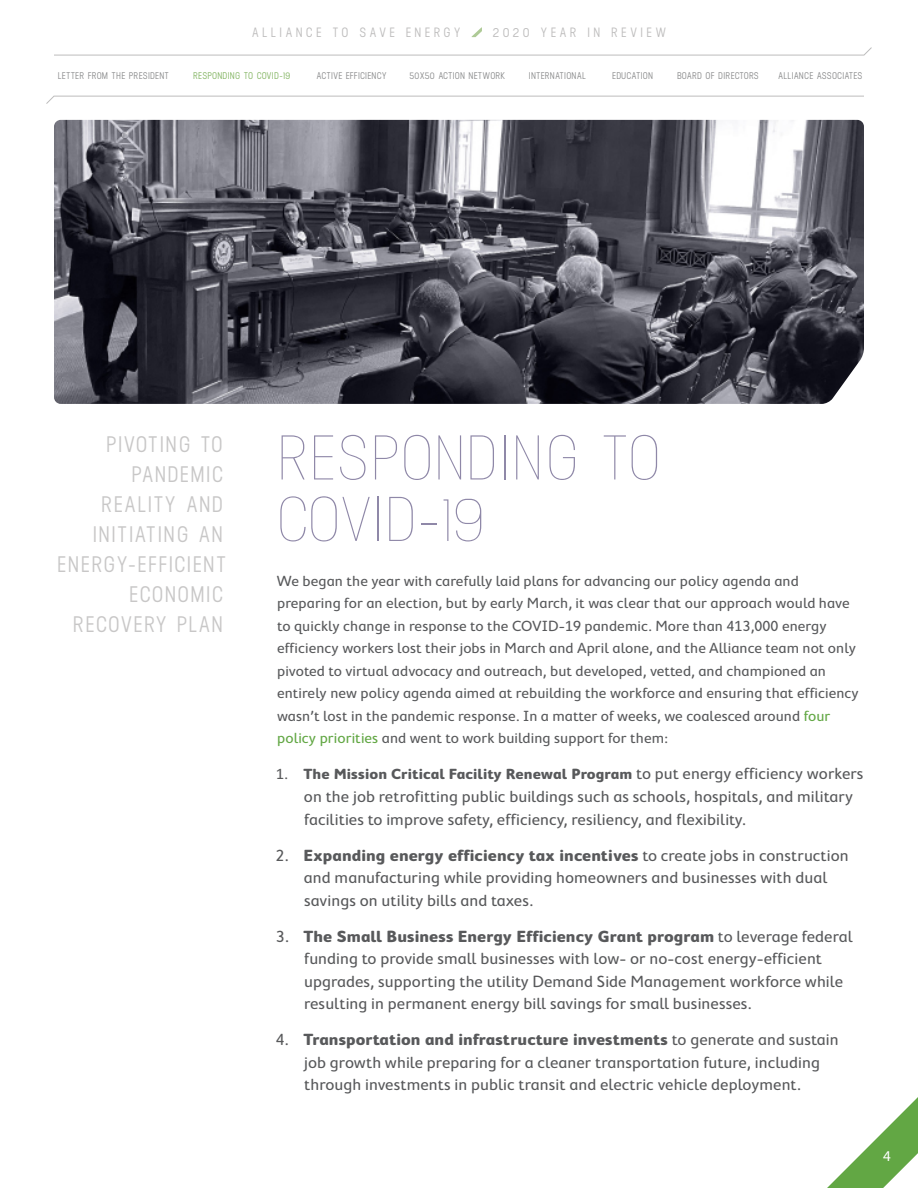
<style>
.page{position:relative;width:918px;height:1188px;background:#fff}
.page>*{position:absolute;margin:0;border:0;box-sizing:border-box;transform-origin:0 0}
.t1{font:300 63px/61.5px "Neusa";letter-spacing:.01em;color:#8f88a8}
.t2{font:500 22.5px/30px "Neusa";letter-spacing:.055em;color:#c8c7c7;text-align:right}
.t3{font:16.5px/22.5px "Cambridge Round";letter-spacing:.005em;color:#58595b}
.t4{font:15px/22.5px "Cambridge Round";letter-spacing:.005em;color:#58595b}
.t5{font:700 15px "Cambridge Round";letter-spacing:.005em;color:#58595b}
.t6{font:15px "Myriad Pro";color:#fff}
.t7{font:500 13.5px "Neusa";letter-spacing:.25em;color:#bdbcbc}
.t8{font:500 9.75px "Neusa";letter-spacing:.015em;color:#8a8b8c}
.t9{font:500 9.75px "Neusa";letter-spacing:.03em;color:#82b461}
.s1{color:#62a744}
.s2{font-weight:400}
.s3{font-weight:400;font-size:16.5px}
.s4{font-weight:700}
</style>
<div class="page">
<svg style="left:827px;top:1097px;width:91px;height:91px"></svg>
<svg style="left:471px;top:27px;width:11px;height:10px"></svg>
<svg style="left:46px;top:96px;width:818px;height:8px"></svg>
<svg style="left:54px;top:47px;width:818px;height:8px"></svg>
<img style="left:54px;top:120px;width:810px;height:284px">
<p class="t7" style="left:252px;top:24px;width:210px">ALLIANCE TO SAVE ENERGY</p>
<p class="t7" style="left:493px;top:24px;width:175px">2020 YEAR IN REVIEW</p>
<p class="t8" style="left:58px;top:70px;width:113px">LETTER FROM THE PRESIDENT</p>
<p class="t9" style="left:193px;top:70px;width:98px">RESPONDING TO COVID-19</p>
<p class="t8" style="left:317px;top:70px;width:72px">ACTIVE EFFICIENCY</p>
<p class="t8" style="left:409px;top:70px;width:98px">50X50 ACTION NETWORK</p>
<p class="t8" style="left:529px;top:70px;width:59px">INTERNATIONAL</p>
<p class="t8" style="left:612px;top:70px;width:42px">EDUCATION</p>
<p class="t8" style="left:677px;top:69px;width:83px">BOARD OF DIRECTORS</p>
<p class="t8" style="left:778px;top:70px;width:86px">ALLIANCE ASSOCIATES</p>
<h2 class="t2" style="left:57px;top:428px;width:170px">PIVOTING TO<br>PANDEMIC<br>REALITY AND<br>INITIATING AN<br>ENERGY-EFFICIENT<br>ECONOMIC<br>RECOVERY PLAN</h2>
<h1 class="t1" style="left:275px;top:426px;width:388px">RESPONDING TO<br>COVID-19</h1>
<p class="t4" style="left:277px;top:570px;width:583px">We began the year with carefully laid plans for advancing our policy agenda and preparing for an election, but by early March, it was clear that our approach would have to quickly change in response to the COVID-19 pandemic. More than 413,000 energy efficiency workers lost their jobs in March and April alone, and the Alliance team not only pivoted to virtual advocacy and outreach, but developed, vetted, and championed an entirely new policy agenda aimed at rebuilding the workforce and ensuring that efficiency wasn’t lost in the pandemic response. In a matter of weeks, we coalesced around <span class="s1">four policy priorities</span> and went to work building support for them:</p>
<p class="t5" style="left:276px;top:766px;width:589px"><span class="s2">1.</span> The Mission Critical Facility Renewal Program <span class="s3">to put energy efficiency workers</span></p>
<p class="t3" style="left:304px;top:785px;width:551px">on the job retrofitting public buildings such as schools, hospitals, and military facilities to improve safety, efficiency, resiliency, and flexibility.</p>
<p class="t3" style="left:304px;top:844px;width:546px;text-indent:-28px">2. <span class="s4">Expanding energy efficiency tax incentives</span> to create jobs in construction and manufacturing while providing homeowners and businesses with dual savings on utility bills and taxes.</p>
<p class="t3" style="left:304px;top:925px;width:550px;text-indent:-28px">3. <span class="s4">The Small Business Energy Efficiency Grant program</span> to leverage federal funding to provide small businesses with low- or no-cost energy-efficient upgrades, supporting the utility Demand Side Management workforce while resulting in permanent energy bill savings for small businesses.</p>
<p class="t3" style="left:276px;top:1028px;width:565px;text-align:center">4. <span class="s4">Transportation and infrastructure investments</span> to generate and sustain job growth while preparing for a cleaner transportation future, including through investments in public transit and electric vehicle deployment.</p>
<p class="t6" style="left:883px;top:1147px;width:9px">4</p>
</div>
